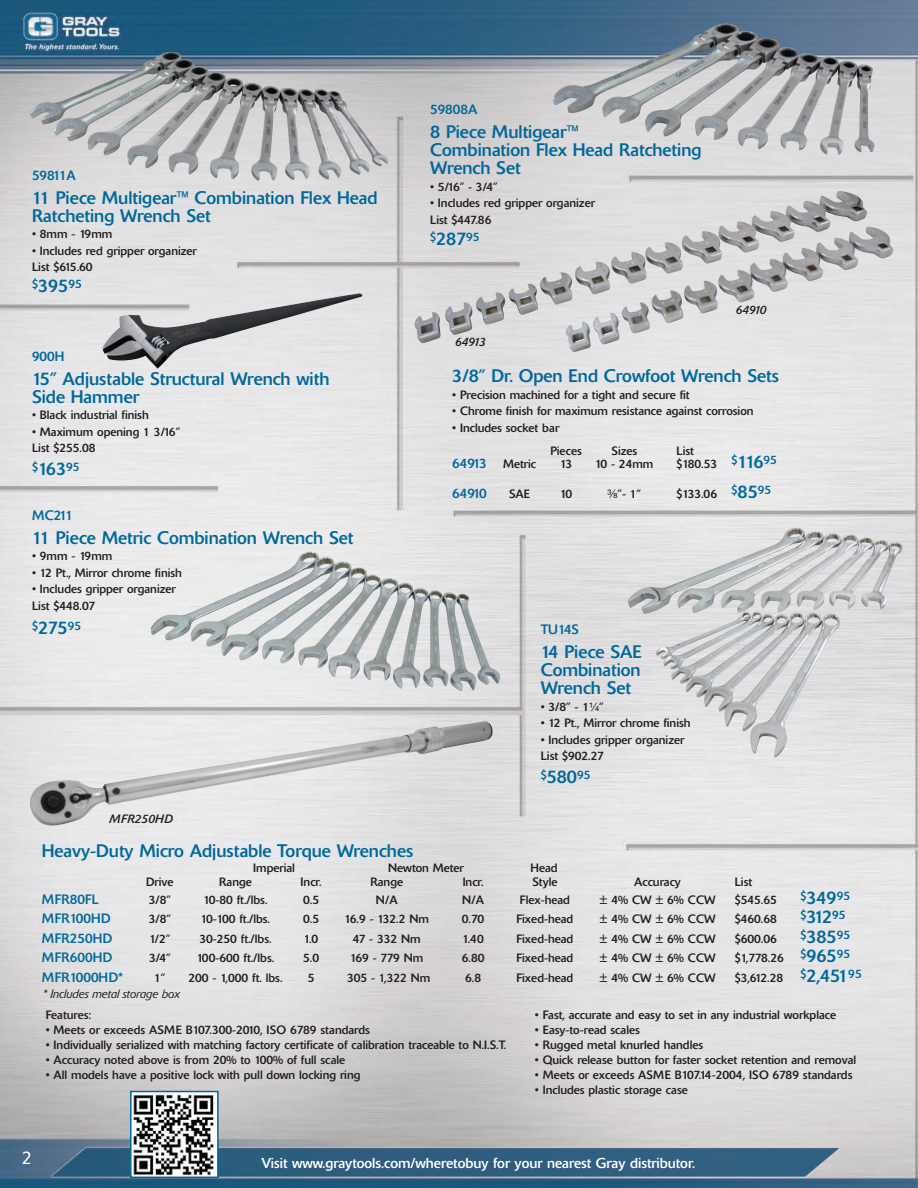
<style>
.page{position:relative;width:918px;height:1188px;background:#fff}
.page>*{position:absolute;margin:0;border:0;box-sizing:border-box;transform-origin:0 0}
.t1{font:18px/18px "Delta";color:#00689b}
.t2{font:300 18px "Delta";color:#fff}
.t3{font:14.25px "Delta";color:#fff}
.t4{font:13.5px "Delta";color:#00689b}
.t5{font:12px/16.8px "Delta";color:#231f20}
.t6{font:12px "Delta";color:#00689b}
.t7{font:italic 300 12px "Delta";color:#231f20}
.t8{font:italic 12px "Delta";color:#231f20}
.s1{color:#00689b}
.s2{font-size:18px;color:#00689b}
.s3{font-size:18px}
.s4{font-size:13.5px;color:#00689b}
.s5{font-family:"Helvetica Fraction"}
</style>
<div class="page">
<img style="left:0;top:0;width:918px;height:1188px">
<img style="left:738px;top:64px;width:137px;height:91px">
<img style="left:297px;top:89px;width:92px;height:91px">
<img style="left:718px;top:227px;width:175px;height:76px">
<img style="left:650px;top:191px;width:217px;height:83px">
<img style="left:764px;top:540px;width:139px;height:72px">
<img style="left:102px;top:293px;width:261px;height:76px">
<img style="left:414px;top:592px;width:86px;height:99px">
<img style="left:133px;top:1094px;width:83px;height:81px">
<div style="left:130px;top:1091px;width:89px;height:87px;border:2px solid #00689b"></div>
<img style="left:29px;top:721px;width:464px;height:106px">
<p class="t4" style="left:32px;top:170px;width:45px">59811A</p>
<h1 class="t1" style="left:32px;top:190px;width:347px">11 Piece Multigear™ Combination Flex Head<br>Ratcheting Wrench Set</h1>
<p class="t5" style="left:32px;top:227px;width:82px">• 8mm - 19mm</p>
<p class="t5" style="left:32px;top:243px;width:166px">• Includes red gripper organizer<br>List $615.60<br><span class="s1">$</span><span class="s2">395</span><span class="s1">95</span></p>
<p class="t4" style="left:32px;top:351px;width:34px">900H</p>
<h1 class="t1" style="left:32px;top:371px;width:299px">15” Adjustable Structural Wrench with<br>Side Hammer</h1>
<p class="t5" style="left:32px;top:408px;width:118px">• Black industrial finish</p>
<p class="t5" style="left:32px;top:425px;width:150px">• Maximum opening 1 3/16”<br>List $255.08</p>
<p class="t6" style="left:32px;top:462px;width:49px">$<span class="s3">163</span>95</p>
<p class="t4" style="left:32px;top:510px;width:43px">MC211</p>
<h1 class="t1" style="left:32px;top:530px;width:323px">11 Piece Metric Combination Wrench Set</h1>
<p class="t5" style="left:32px;top:549px;width:82px">• 9mm - 19mm</p>
<p class="t5" style="left:32px;top:565px;width:151px">• 12 Pt., Mirror chrome finish</p>
<p class="t5" style="left:32px;top:582px;width:145px">• Includes gripper organizer<br>List $448.07</p>
<p class="t6" style="left:32px;top:621px;width:51px">$<span class="s3">275</span>95</p>
<p class="t8" style="left:110px;top:815px;width:65px">MFR250HD</p>
<p class="t4" style="left:430px;top:105px;width:49px">59808A</p>
<h1 class="t1" style="left:430px;top:125px;width:273px">8 Piece Multigear™<br>Combination Flex Head Ratcheting<br>Wrench Set</h1>
<p class="t5" style="left:430px;top:179px;width:69px">• 5/16” - 3/4”</p>
<p class="t5" style="left:430px;top:196px;width:166px">• Includes red gripper organizer<br>List $447.86<br><span class="s1">$</span><span class="s2">287</span><span class="s1">95</span></p>
<p class="t8" style="left:455px;top:337px;width:32px">64913</p>
<p class="t8" style="left:736px;top:306px;width:32px">64910</p>
<h1 class="t1" style="left:452px;top:369px;width:328px">3/8” Dr. Open End Crowfoot Wrench Sets</h1>
<p class="t5" style="left:452px;top:388px;width:239px">• Precision machined for a tight and secure fit</p>
<p class="t5" style="left:452px;top:404px;width:303px">• Chrome finish for maximum resistance against corrosion</p>
<p class="t5" style="left:550px;top:418px;width:33px;line-height:22.5px;text-indent:-98px">• Includes socket bar<br>Pieces</p>
<p class="t5" style="left:612px;top:443px;width:27px">Sizes</p>
<p class="t5" style="left:676px;top:443px;width:19px">List</p>
<p class="t5" style="left:452px;top:457px;width:85px"><span class="s4">64913</span> Metric</p>
<p class="t5" style="left:560px;top:457px;width:13px">13</p>
<p class="t5" style="left:595px;top:457px;width:60px">10 - 24mm</p>
<p class="t5" style="left:676px;top:457px;width:102px">$180.53 <sup>$</sup><span class="s2">116</span><sup>95</sup></p>
<p class="t4" style="left:452px;top:488px;width:36px">64910</p>
<p class="t5" style="left:509px;top:487px;width:23px">SAE</p>
<p class="t5" style="left:560px;top:487px;width:14px">10</p>
<p class="t5" style="left:608px;top:487px;width:35px"><span class="s5">³⁄₈</span>”- 1”</p>
<p class="t5" style="left:676px;top:487px;width:96px">$133.06 <sup>$</sup><span class="s2">85</span><sup>95</sup></p>
<p class="t4" style="left:541px;top:625px;width:40px">TU14S</p>
<h1 class="t1" style="left:541px;top:645px;width:103px;text-align:justify">14 Piece SAE Combination Wrench Set</h1>
<p class="t5" style="left:541px;top:699px;width:65px">• 3/8” - 1<span class="s5">¹⁄₄</span>”</p>
<p class="t5" style="left:541px;top:716px;width:151px">• 12 Pt., Mirror chrome finish</p>
<p class="t5" style="left:541px;top:732px;width:145px">• Includes gripper organizer<br>List $902.27</p>
<p class="t6" style="left:541px;top:770px;width:51px">$<span class="s3">580</span>95</p>
<h1 class="t1" style="left:42px;top:843px;width:373px">Heavy-Duty Micro Adjustable Torque Wrenches</h1>
<p class="t5" style="left:253px;top:861px;width:43px">Imperial</p>
<p class="t5" style="left:388px;top:861px;width:77px">Newton Meter</p>
<p class="t5" style="left:531px;top:861px;width:28px">Head</p>
<p class="t5" style="left:146px;top:874px;width:29px">Drive</p>
<p class="t5" style="left:219px;top:874px;width:34px">Range</p>
<p class="t5" style="left:301px;top:874px;width:22px">Incr.</p>
<p class="t5" style="left:370px;top:874px;width:34px">Range</p>
<p class="t5" style="left:463px;top:874px;width:22px">Incr.</p>
<p class="t5" style="left:532px;top:874px;width:26px">Style</p>
<p class="t5" style="left:634px;top:874px;width:48px">Accuracy</p>
<p class="t5" style="left:735px;top:874px;width:19px">List</p>
<p class="t4" style="left:42px;top:894px;width:59px">MFR80FL</p>
<p class="t5" style="left:149px;top:892px;width:24px">3/8”</p>
<p class="t5" style="left:203px;top:892px;width:66px">10-80 ft./lbs.</p>
<p class="t5" style="left:303px;top:892px;width:17px">0.5</p>
<p class="t5" style="left:376px;top:892px;width:24px">N/A</p>
<p class="t5" style="left:462px;top:892px;width:24px">N/A</p>
<p class="t5" style="left:520px;top:892px;width:51px">Flex-head</p>
<p class="t5" style="left:600px;top:892px;width:117px">± 4% CW ± 6% CCW</p>
<p class="t5" style="left:735px;top:892px;width:44px">$545.65</p>
<p class="t6" style="left:800px;top:891px;width:51px">$<span class="s3">349</span>95</p>
<p class="t4" style="left:42px;top:914px;width:70px">MFR100HD</p>
<p class="t5" style="left:149px;top:912px;width:24px">3/8”</p>
<p class="t5" style="left:201px;top:912px;width:71px">10-100 ft./lbs.</p>
<p class="t5" style="left:303px;top:912px;width:17px">0.5</p>
<p class="t5" style="left:345px;top:912px;width:86px">16.9 - 132.2 Nm</p>
<p class="t5" style="left:462px;top:912px;width:24px">0.70</p>
<p class="t5" style="left:516px;top:912px;width:58px">Fixed-head</p>
<p class="t5" style="left:600px;top:912px;width:117px">± 4% CW ± 6% CCW</p>
<p class="t5" style="left:735px;top:912px;width:44px">$460.68</p>
<p class="t6" style="left:800px;top:911px;width:47px">$<span class="s3">312</span>95</p>
<p class="t4" style="left:42px;top:933px;width:72px">MFR250HD</p>
<p class="t5" style="left:150px;top:931px;width:22px">1/2”</p>
<p class="t5" style="left:199px;top:931px;width:74px">30-250 ft./lbs.</p>
<p class="t5" style="left:304px;top:931px;width:16px">1.0</p>
<p class="t5" style="left:353px;top:931px;width:70px">47 - 332 Nm</p>
<p class="t5" style="left:463px;top:931px;width:23px">1.40</p>
<p class="t5" style="left:516px;top:931px;width:58px">Fixed-head</p>
<p class="t5" style="left:600px;top:931px;width:117px">± 4% CW ± 6% CCW</p>
<p class="t5" style="left:735px;top:931px;width:44px">$600.06</p>
<p class="t6" style="left:800px;top:930px;width:51px">$<span class="s3">385</span>95</p>
<p class="t4" style="left:42px;top:953px;width:72px">MFR600HD</p>
<p class="t5" style="left:149px;top:951px;width:23px">3/4”</p>
<p class="t5" style="left:197px;top:951px;width:79px">100-600 ft./lbs.</p>
<p class="t5" style="left:303px;top:951px;width:17px">5.0</p>
<p class="t5" style="left:350px;top:951px;width:75px">169 - 779 Nm</p>
<p class="t5" style="left:462px;top:951px;width:24px">6.80</p>
<p class="t5" style="left:516px;top:951px;width:58px">Fixed-head</p>
<p class="t5" style="left:600px;top:951px;width:117px">± 4% CW ± 6% CCW</p>
<p class="t5" style="left:735px;top:951px;width:51px">$1,778.26</p>
<p class="t6" style="left:800px;top:950px;width:51px">$<span class="s3">965</span>95</p>
<p class="t4" style="left:42px;top:972px;width:83px">MFR1000HD*</p>
<p class="t5" style="left:154px;top:970px;width:13px">1”</p>
<p class="t5" style="left:188px;top:970px;width:96px">200 - 1,000 ft. lbs.</p>
<p class="t5" style="left:308px;top:970px;width:8px">5</p>
<p class="t5" style="left:347px;top:970px;width:85px">305 - 1,322 Nm</p>
<p class="t5" style="left:465px;top:970px;width:17px">6.8</p>
<p class="t5" style="left:516px;top:970px;width:58px">Fixed-head</p>
<p class="t5" style="left:600px;top:970px;width:117px">± 4% CW ± 6% CCW</p>
<p class="t5" style="left:735px;top:970px;width:50px">$3,612.28</p>
<h1 class="t1" style="left:800px;top:968px;width:63px"><sup>$</sup>2,451<sup>95</sup></h1>
<p class="t7" style="left:43px;top:989px;width:139px">* Includes metal storage box</p>
<p class="t5" style="left:46px;top:1008px;width:47px">Features:</p>
<p class="t5" style="left:46px;top:1023px;width:326px">• Meets or exceeds ASME B107.300-2010, ISO 6789 standards</p>
<p class="t5" style="left:46px;top:1038px;width:462px">• Individually serialized with matching factory certificate of calibration traceable to N.I.S.T.</p>
<p class="t5" style="left:46px;top:1053px;width:301px">• Accuracy noted above is from 20% to 100% of full scale</p>
<p class="t5" style="left:46px;top:1068px;width:316px">• All models have a positive lock with pull down locking ring</p>
<p class="t5" style="left:535px;top:1008px;width:303px">• Fast, accurate and easy to set in any industrial workplace</p>
<p class="t5" style="left:535px;top:1023px;width:106px">• Easy-to-read scales</p>
<p class="t5" style="left:535px;top:1038px;width:170px">• Rugged metal knurled handles</p>
<p class="t5" style="left:535px;top:1053px;width:323px">• Quick release button for faster socket retention and removal</p>
<p class="t5" style="left:535px;top:1068px;width:319px">• Meets or exceeds ASME B107.14-2004, ISO 6789 standards</p>
<p class="t5" style="left:535px;top:1083px;width:154px">• Includes plastic storage case</p>
<h1 class="t2" style="left:22px;top:1151px;width:12px">2</h1>
<p class="t3" style="left:261px;top:1158px;width:435px">Visit www.graytools.com/wheretobuy for your nearest Gray distributor.</p>
</div>
